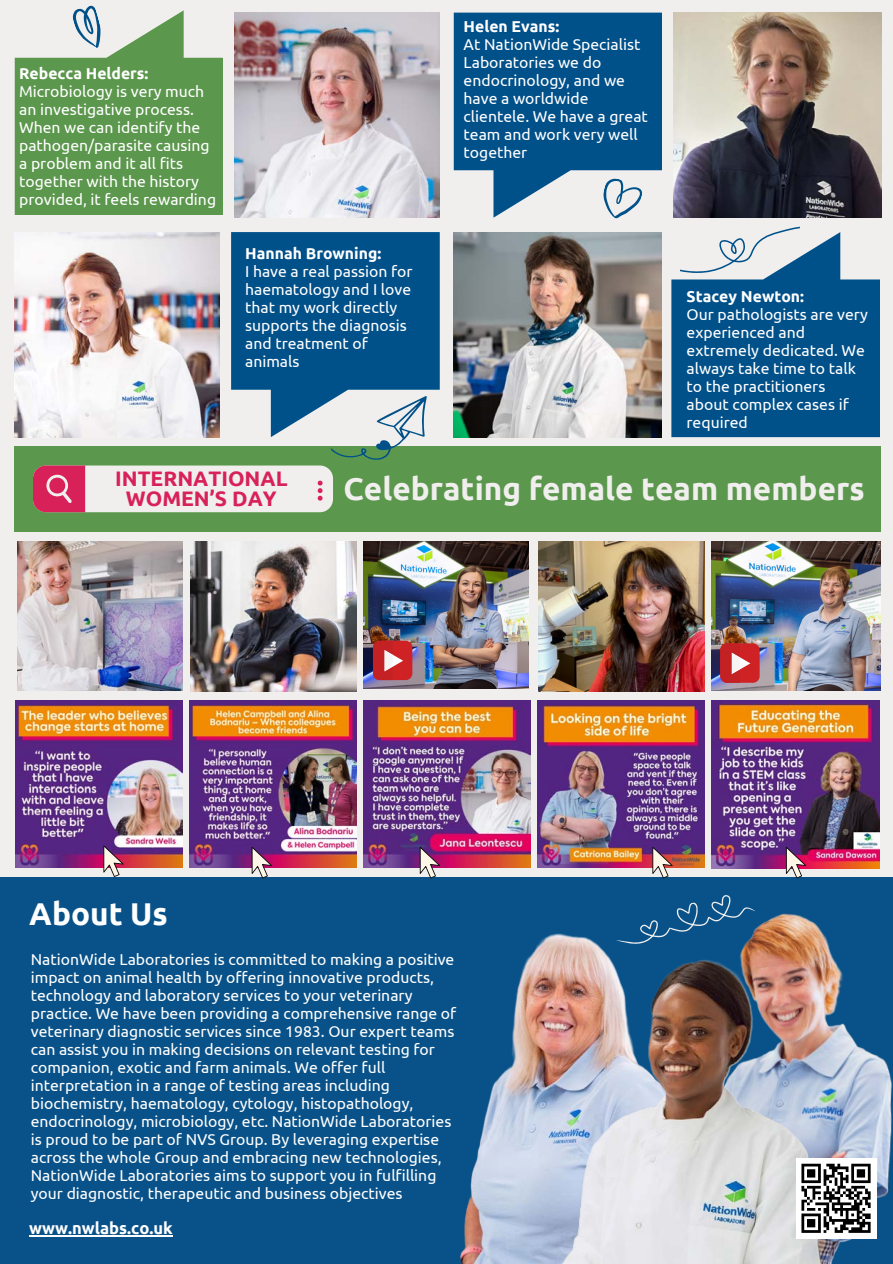
<style>
.page{position:relative;width:893px;height:1264px;background:#fff}
.page>*{position:absolute;margin:0;border:0;box-sizing:border-box;transform-origin:0 0}
.t1{font:700 31.5px "Ubuntu";color:#f0efee}
.t2{font:700 31.5px "Ubuntu";color:#fff}
.t3{font:700 21px/20.2px "Ubuntu";color:#d82159;text-align:center}
.t4{font:700 16.5px "Ubuntu";color:#fff}
.t5{font:15.75px/18px "Ubuntu";color:#fff}
.t6{font:700 15.75px "Ubuntu";color:#fff}
.s1{font-weight:700}
</style>
<div class="page">
<div style="left:0;top:0;width:892px;height:1263px;background:#095289"></div>
<div style="left:0;top:0;width:892px;height:876px;background:#f0efee"></div>
<img style="left:16px;top:700px;width:166px;height:167px">
<img style="left:190px;top:700px;width:166px;height:167px">
<img style="left:363px;top:700px;width:167px;height:167px">
<img style="left:538px;top:700px;width:166px;height:167px">
<svg style="left:103px;top:845px;width:21px;height:32px"></svg>
<svg style="left:252px;top:846px;width:20px;height:32px"></svg>
<svg style="left:419px;top:846px;width:21px;height:32px"></svg>
<img style="left:15px;top:232px;width:204px;height:205px">
<img style="left:453px;top:232px;width:208px;height:205px">
<img style="left:235px;top:13px;width:204px;height:204px">
<img style="left:673px;top:13px;width:208px;height:205px">
<div style="left:15px;top:446px;width:865px;height:85px;background:#5b974c"></div>
<div style="left:33px;top:465px;width:300px;height:47px;background:#f0efee;border-radius:13px"></div>
<svg style="left:33px;top:465px;width:52px;height:47px;background:#d53766"></svg>
<svg style="left:317px;top:480px;width:5px;height:20px"></svg>
<img style="left:17px;top:541px;width:166px;height:149px">
<img style="left:190px;top:541px;width:167px;height:150px">
<img style="left:363px;top:541px;width:166px;height:147px">
<img style="left:711px;top:541px;width:169px;height:150px">
<img style="left:460px;top:933px;width:140px;height:330px">
<img style="left:756px;top:913px;width:136px;height:350px">
<img style="left:551px;top:947px;width:278px;height:316px">
<svg style="left:611px;top:895px;width:145px;height:54px"></svg>
<svg style="left:15px;top:5px;width:208px;height:210px"></svg>
<svg style="left:453px;top:13px;width:209px;height:206px"></svg>
<svg style="left:231px;top:232px;width:208px;height:236px"></svg>
<img style="left:711px;top:700px;width:168px;height:168px">
<svg style="left:652px;top:846px;width:20px;height:32px"></svg>
<svg style="left:785px;top:846px;width:21px;height:32px"></svg>
<div style="left:373px;top:640px;width:39px;height:40px;background:#cf2224;border-radius:7px"></div>
<svg style="left:373px;top:640px;width:30px;height:40px"></svg>
<hr style="left:29px;top:1235px;width:144px;height:1px;background:#fff">
<div style="left:720px;top:643px;width:39px;height:39px;background:#cf2224;border-radius:7px"></div>
<svg style="left:720px;top:643px;width:30px;height:39px"></svg>
<div style="left:795px;top:1158px;width:81px;height:80px;background:#fff"></div>
<svg style="left:801px;top:1163px;width:69px;height:69px"></svg>
<hr style="left:848px;top:1230px;width:22px;height:2px;background:#000">
<svg style="left:671px;top:227px;width:209px;height:210px"></svg>
<img style="left:538px;top:541px;width:166px;height:150px">
<p class="t5" style="left:19px;top:64px;width:198px"><span class="s1">Rebecca Helders:<br></span>Microbiology is very much an investigative process.<br>When we can identify the pathogen/parasite causing a problem and it all fits together with the history provided, it feels rewarding</p>
<p class="t6" style="left:245px;top:244px;width:138px">Hannah Browning:</p>
<p class="t5" style="left:245px;top:262px;width:169px">I have a real passion for haematology and I love that my work directly supports the diagnosis and treatment of animals</p>
<p class="t6" style="left:463px;top:17px;width:97px">Helen Evans:</p>
<p class="t5" style="left:463px;top:35px;width:186px">At NationWide Specialist<br>Laboratories we do endocrinology, and we have a worldwide clientele. We have a great team and work very well together</p>
<p class="t6" style="left:686px;top:287px;width:119px">Stacey Newton:</p>
<p class="t5" style="left:686px;top:305px;width:183px">Our pathologists are very experienced and extremely dedicated. We always take time to talk to the practitioners about complex cases if required</p>
<p class="t3" style="left:115px;top:467px;width:174px">INTERNATIONAL<br>WOMEN’S DAY</p>
<p class="t1" style="left:343px;top:471px;width:522px">Celebrating female team members</p>
<p class="t2" style="left:29px;top:895px;width:140px">About Us</p>
<p class="t5" style="left:31px;top:950px;width:427px">NationWide Laboratories is committed to making a positive impact on animal health by offering innovative products, technology and laboratory services to your veterinary practice. We have been providing a comprehensive range of veterinary diagnostic services since 1983. Our expert teams can assist you in making decisions on relevant testing for companion, exotic and farm animals. We offer full interpretation in a range of testing areas including biochemistry, haematology, cytology, histopathology, endocrinology, microbiology, etc. NationWide Laboratories is proud to be part of NVS Group. By leveraging expertise across the whole Group and embracing new technologies, NationWide Laboratories aims to support you in fulfilling your diagnostic, therapeutic and business objectives</p>
<p class="t4" style="left:29px;top:1218px;width:145px">www.nwlabs.co.uk</p>
</div>
